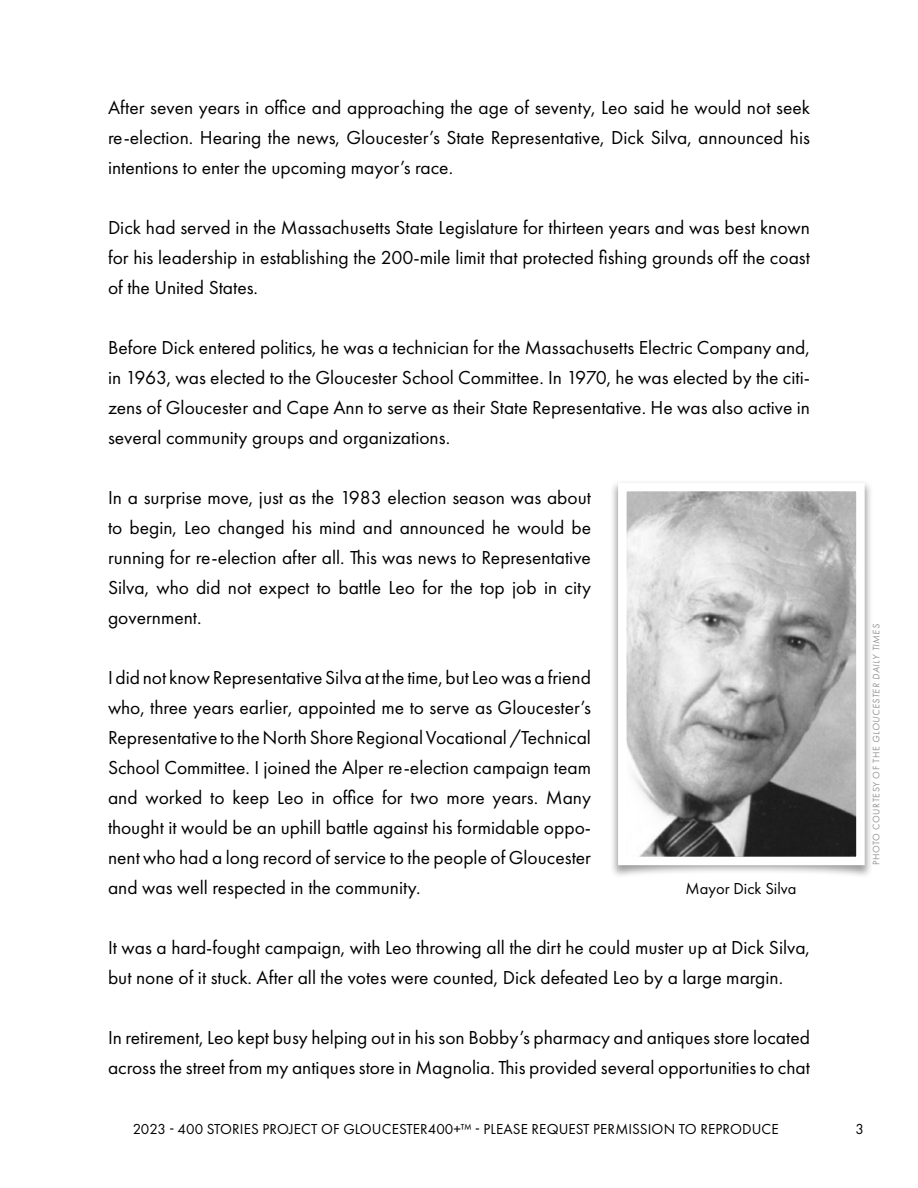
<style>
.page{position:relative;width:918px;height:1188px;background:#fff}
.page>*{position:absolute;margin:0;border:0;box-sizing:border-box;transform-origin:0 0}
.t1{font:19.5px/30px "Futura PT";color:#000;text-align:justify}
.t2{font:16.5px "Futura PT";color:#000}
.t3{font:15px "Futura PT";letter-spacing:.01em;color:#000}
.t4{font:italic 9.75px "Futura PT";letter-spacing:.06em;color:#939598}
.s1{font-style:normal}
</style>
<div class="page">
<div style="left:609px;top:480px;width:264px;height:399px;background:#000;opacity:.4"></div>
<img style="left:628px;top:493px;width:227px;height:362px">
<div style="left:618px;top:483px;width:247px;height:382px;border:9px solid #fff"></div>
<p class="t1" style="left:108px;top:92px;width:704px">After seven years in office and approaching the age of seventy, Leo said he would not seek re-election. Hearing the news, Gloucester’s State Representative, Dick Silva, announced his intentions to enter the upcoming mayor’s race.</p>
<p class="t1" style="left:108px;top:212px;width:704px">Dick had served in the Massachusetts State Legislature for thirteen years and was best known for his leadership in establishing the 200-mile limit that protected fishing grounds off the coast of the United States.</p>
<p class="t1" style="left:108px;top:332px;width:704px">Before Dick entered politics, he was a technician for the Massachusetts Electric Company and, in 1963, was elected to the Gloucester School Committee. In 1970, he was elected by the citi&shy;zens of Gloucester and Cape Ann to serve as their State Representative. He was also active in several community groups and organizations.</p>
<p class="t1" style="left:108px;top:482px;width:485px">In a surprise move, just as the 1983 election season was about to begin, Leo changed his mind and announced he would be running for re-election after all. This was news to Representative Silva, who did not expect to battle Leo for the top job in city government.</p>
<p class="t1" style="left:108px;top:662px;width:485px">I did not know Representative Silva at the time, but Leo was a friend who, three years earlier, appointed me to serve as Gloucester’s Representative to the North Shore Regional Vocational /Technical School Committee. I joined the Alper re-election campaign team and worked to keep Leo in office for two more years. Many thought it would be an uphill battle against his formidable oppo&shy;nent who had a long record of service to the people of Gloucester and was well respected in the community.</p>
<p class="t2" style="left:686px;top:879px;width:112px">Mayor Dick Silva</p>
<p class="t1" style="left:108px;top:932px;width:704px">It was a hard-fought campaign, with Leo throwing all the dirt he could muster up at Dick Silva, but none of it stuck. After all the votes were counted, Dick defeated Leo by a large margin.</p>
<p class="t1" style="left:108px;top:1022px;width:704px">In retirement, Leo kept busy helping out in his son Bobby’s pharmacy and antiques store located across the street from my antiques store in Magnolia. This provided several opportunities to chat</p>
<p class="t4" style="left:871px;top:865px;width:243px;rotate:-90deg"><span class="s1">PHOTO COURTESY OF THE</span> GLOUCESTER DAILY TIMES</p>
<p class="t3" style="left:133px;top:1120px;width:648px">2023 - 400 STORIES PROJECT OF GLOUCESTER400+™ - PLEASE REQUEST PERMISSION TO REPRODUCE</p>
<p class="t3" style="left:855px;top:1120px;width:10px">3</p>
</div>
